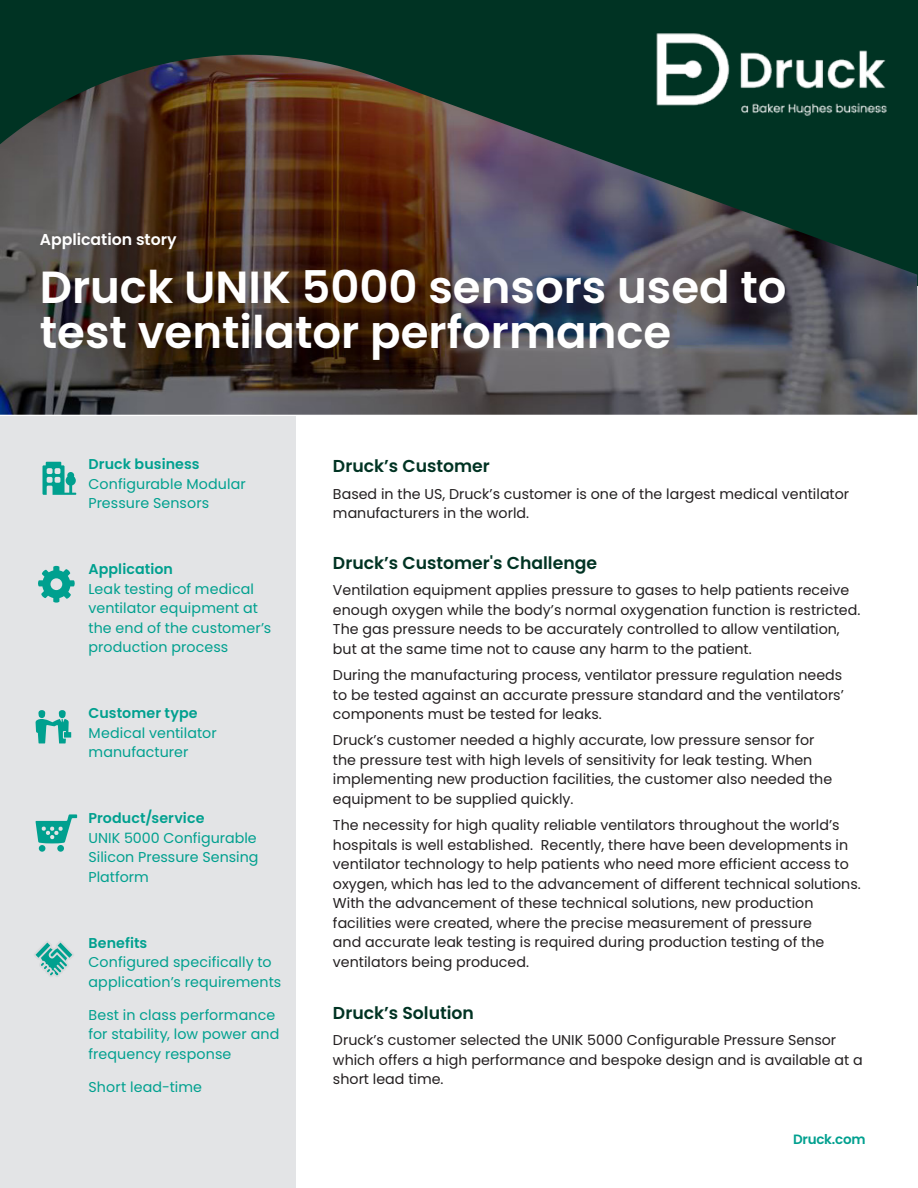
<style>
.page{position:relative;width:918px;height:1188px;background:#fff}
.page>*{position:absolute;margin:0;border:0;box-sizing:border-box;transform-origin:0 0}
._10_5pt-body_subhead{font:600 45px/45px "Poppins";color:#fff}
._8_5pt-bullet{font:600 17.25px "Poppins";color:#003323}
._10_5pt-body_subhead-2{font:600 17.25px "Poppins";color:#003323}
._10_5pt-body_subhead-3{font:600 15.75px "Poppins";color:#fff}
._8_5pt-bullet-2{font:14.25px/19.5px "Poppins";color:#231f20}
._9_5pt_12-body_text{font:14.25px/19.5px "Poppins";letter-spacing:.005em;color:#00a08f}
._8_5pt-body_text{font:14.25px/19.5px "Poppins";color:#231f20}
._8_5pt-body_text-2{font:600 13.5px "Poppins";letter-spacing:-.02em;color:#00a08f}
.s1{font-weight:600}
</style>
<div class="page">
<div style="left:0;top:0;width:918px;height:285px;background:#003323"></div>
<img style="left:0;top:55px;width:917px;height:360px">
<div style="left:0;top:417px;width:296px;height:771px;background:#e3e4e6"></div>
<svg style="left:43px;top:462px;width:33px;height:33px"></svg>
<svg style="left:38px;top:566px;width:37px;height:37px"></svg>
<svg style="left:35px;top:710px;width:36px;height:33px"></svg>
<div style="left:57px;top:845px;width:7px;height:7px;background:#00a08f;border-radius:50%"></div>
<div style="left:39px;top:845px;width:6px;height:7px;background:#00a08f;border-radius:50%"></div>
<svg style="left:36px;top:814px;width:41px;height:29px"></svg>
<svg style="left:35px;top:942px;width:38px;height:34px"></svg>
<img style="left:622px;top:33px;width:295px;height:105px">
<p class="_10_5pt-body_subhead-3" style="left:40px;top:230px;width:138px">Application story</p>
<p class="_10_5pt-body_subhead" style="left:40px;top:265px;width:748px">Druck UNIK 5000 sensors used to test ventilator performance</p>
<p class="_9_5pt_12-body_text" style="left:89px;top:455px;width:159px"><span class="s1">Druck business<br></span>Configurable Modular<br>Pressure Sensors</p>
<p class="_9_5pt_12-body_text" style="left:89px;top:560px;width:184px"><span class="s1">Application<br></span>Leak testing of medical ventilator equipment at the end of the customer’s production process</p>
<p class="_9_5pt_12-body_text" style="left:89px;top:704px;width:130px"><span class="s1">Customer type<br></span>Medical ventilator manufacturer</p>
<p class="_9_5pt_12-body_text" style="left:89px;top:809px;width:171px"><span class="s1">Product/service<br></span>UNIK 5000 Configurable<br>Silicon Pressure Sensing<br>Platform</p>
<p class="_9_5pt_12-body_text" style="left:89px;top:933px;width:194px"><span class="s1">Benefits<br></span>Configured specifically to application’s requirements</p>
<p class="_9_5pt_12-body_text" style="left:89px;top:1005px;width:192px">Best in class performance for stability, low power and frequency response</p>
<p class="_9_5pt_12-body_text" style="left:89px;top:1077px;width:115px">Short lead-time</p>
<p class="_10_5pt-body_subhead-2" style="left:333px;top:456px;width:158px">Druck’s Customer</p>
<p class="_8_5pt-body_text" style="left:333px;top:484px;width:518px">Based in the US, Druck’s customer is one of the largest medical ventilator manufacturers in the world.</p>
<p class="_8_5pt-bullet" style="left:333px;top:553px;width:266px">Druck’s Customer's Challenge</p>
<p class="_8_5pt-bullet-2" style="left:333px;top:581px;width:529px">Ventilation equipment applies pressure to gases to help patients receive enough oxygen while the body’s normal oxygenation function is restricted.<br>The gas pressure needs to be accurately controlled to allow ventilation, but at the same time not to cause any harm to the patient.</p>
<p class="_8_5pt-bullet-2" style="left:333px;top:665px;width:512px;text-align:justify">During the manufacturing process, ventilator pressure regulation needs to be tested against an accurate pressure standard and the ventilators’ components must be tested for leaks.</p>
<p class="_8_5pt-bullet-2" style="left:333px;top:731px;width:501px">Druck’s customer needed a highly accurate, low pressure sensor for the pressure test with high levels of sensitivity for leak testing. When implementing new production facilities, the customer also needed the equipment to be supplied quickly.</p>
<p class="_8_5pt-bullet-2" style="left:333px;top:815px;width:529px">The necessity for high quality reliable ventilators throughout the world’s hospitals is well established. Recently, there have been developments in ventilator technology to help patients who need more efficient access to oxygen, which has led to the advancement of different technical solutions.<br>With the advancement of these technical solutions, new production facilities were created, where the precise measurement of pressure<br>and accurate leak testing is required during production testing of the ventilators being produced.</p>
<p class="_8_5pt-bullet" style="left:333px;top:1003px;width:143px">Druck’s Solution</p>
<p class="_8_5pt-bullet-2" style="left:333px;top:1031px;width:531px">Druck’s customer selected the UNIK 5000 Configurable Pressure Sensor which offers a high performance and bespoke design and is available at a short lead time.</p>
<p class="_8_5pt-body_text-2" style="left:793px;top:1131px;width:74px">Druck.com</p>
</div>
